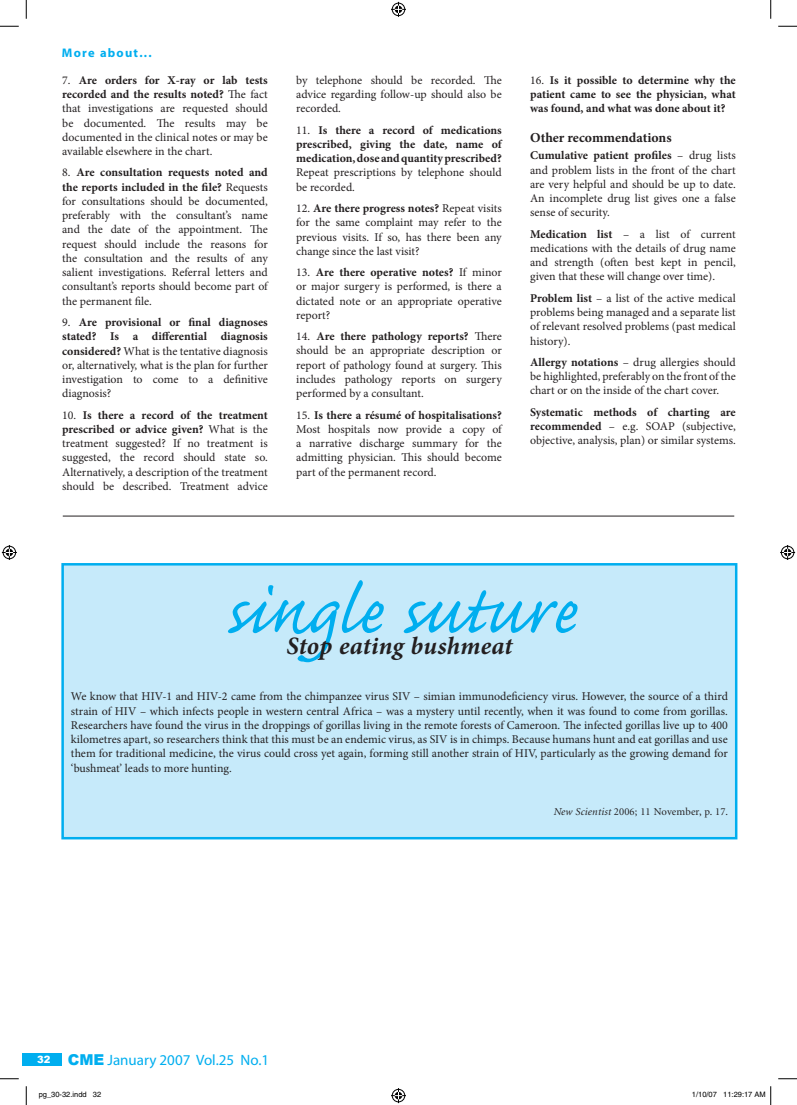
<style>
.page{position:relative;width:797px;height:1105px;background:#fff}
.page>*{position:absolute;margin:0;border:0;box-sizing:border-box;transform-origin:0 0}
.t1{font:87.5px "Caflisch Script Pro";letter-spacing:-.005em;color:#00aeef}
.t2{font:italic 700 25px "Minion Pro";letter-spacing:.01em;color:#231f20}
.t3{font:15px "Myriad";color:#00aeef}
.t4{font:700 13.75px "Minion Pro";color:#231f20}
.t5{font:700 12.5px "Myriad";letter-spacing:.1em;color:#00aeef}
.t6{font:11.88px/14.2px "Minion Pro";letter-spacing:-.005em;color:#231f20;text-align:justify}
.t7{font:700 11.88px/14.2px "Minion Pro";color:#231f20;text-align:justify}
.t8{font:10.62px "Minion";letter-spacing:.015em;color:#231f20}
.t9{font:900 10px "Arial";color:#fff}
.t10{font:7.5px "Helvetica";color:#000}
.s1{font-weight:700}
.s2{font-weight:400}
.s3{font-style:italic}
.s4{font-family:"Arial";font-weight:900}
</style>
<div class="page">
<div style="left:22px;top:1053px;width:40px;height:12px;background:#00aeef"></div>
<hr style="left:63px;top:516px;width:671px;height:1px;background:#231f20">
<div style="left:63px;top:564px;width:673px;height:274px;background:#c6eafa"></div>
<div style="left:61px;top:563px;width:676px;height:276px;border:2px solid #00aeef"></div>
<svg style="left:0;top:25px;width:19px;height:2px"></svg>
<svg style="left:778px;top:25px;width:19px;height:2px"></svg>
<svg style="left:0;top:1078px;width:19px;height:1px"></svg>
<svg style="left:778px;top:1078px;width:19px;height:1px"></svg>
<svg style="left:25px;top:0;width:2px;height:19px"></svg>
<svg style="left:25px;top:1086px;width:2px;height:19px"></svg>
<svg style="left:770px;top:0;width:1px;height:19px"></svg>
<svg style="left:391px;top:2px;width:15px;height:15px"></svg>
<svg style="left:391px;top:1088px;width:15px;height:15px"></svg>
<svg style="left:2px;top:545px;width:15px;height:15px"></svg>
<svg style="left:780px;top:545px;width:15px;height:15px"></svg>
<svg style="left:770px;top:1086px;width:1px;height:19px"></svg>
<p class="t5" style="left:62px;top:46px;width:91px">More about...</p>
<p class="t6" style="left:62px;top:73px;width:207px">7. <span class="s1">Are orders for X-ray or lab tests recorded and the results noted?</span> The fact that investigations are requested should be documented. The results may be documented in the clinical notes or may be available elsewhere in the chart.</p>
<p class="t6" style="left:62px;top:166px;width:207px">8. <span class="s1">Are consultation requests noted and the reports included in the file?</span> Requests for consultations should be documented, preferably with the consultant’s name and the date of the appointment. The request should include the reasons for the consultation and the results of any salient investigations. Referral letters and consultant’s reports should become part of the permanent file.</p>
<p class="t6" style="left:62px;top:315px;width:207px">9. <span class="s1">Are provisional or final diagnoses stated? Is a differential diagnosis considered?</span> What is the tentative diagnosis or, alternatively, what is the plan for further investigation to come to a definitive diagnosis?</p>
<p class="t6" style="left:62px;top:408px;width:207px">10. <span class="s1">Is there a record of the treatment prescribed or advice given?</span> What is the treatment suggested? If no treatment is suggested, the record should state so.<br>Alternatively, a description of the treatment should be described. Treatment advice</p>
<p class="t6" style="left:296px;top:73px;width:207px">by telephone should be recorded. The advice regarding follow-up should also be recorded.</p>
<p class="t7" style="left:296px;top:123px;width:207px"><span class="s2">11.</span> Is there a record of medications prescribed, giving the date, name of medication, dose and quantity prescribed?</p>
<p class="t6" style="left:296px;top:166px;width:207px">Repeat prescriptions by telephone should be recorded.</p>
<p class="t6" style="left:296px;top:201px;width:207px">12. <span class="s1">Are there progress notes?</span> Repeat visits for the same complaint may refer to the previous visits. If so, has there been any change since the last visit?</p>
<p class="t6" style="left:296px;top:265px;width:207px">13. <span class="s1">Are there operative notes?</span> If minor or major surgery is performed, is there a dictated note or an appropriate operative report?</p>
<p class="t6" style="left:296px;top:329px;width:207px">14. <span class="s1">Are there pathology reports?</span> There should be an appropriate description or report of pathology found at surgery. This includes pathology reports on surgery performed by a consultant.</p>
<p class="t6" style="left:296px;top:408px;width:207px">15. <span class="s1">Is there a résumé of hospitalisations?<br></span>Most hospitals now provide a copy of a narrative discharge summary for the admitting physician. This should become part of the permanent record.</p>
<p class="t7" style="left:530px;top:73px;width:207px"><span class="s2">16.</span> Is it possible to determine why the patient came to see the physician, what was found, and what was done about it?</p>
<p class="t4" style="left:530px;top:127px;width:143px">Other recommendations</p>
<p class="t6" style="left:530px;top:148px;width:207px"><span class="s1">Cumulative patient profiles</span> – drug lists and problem lists in the front of the chart are very helpful and should be up to date.<br>An incomplete drug list gives one a false sense of security.</p>
<p class="t6" style="left:530px;top:227px;width:207px"><span class="s1">Medication list</span> – a list of current medications with the details of drug name and strength (often best kept in pencil, given that these will change over time).</p>
<p class="t6" style="left:530px;top:291px;width:207px"><span class="s1">Problem list</span> – a list of the active medical problems being managed and a separate list of relevant resolved problems (past medical history).</p>
<p class="t6" style="left:530px;top:355px;width:207px"><span class="s1">Allergy notations</span> – drug allergies should be highlighted, preferably on the front of the chart or on the inside of the chart cover.</p>
<p class="t6" style="left:530px;top:405px;width:207px"><span class="s1">Systematic methods of charting are recommended</span> – e.g. SOAP (subjective, objective, analysis, plan) or similar systems.</p>
<h1 class="t1" style="left:224px;top:566px;width:355px">single suture</h1>
<h2 class="t2" style="left:286px;top:628px;width:228px">Stop eating bushmeat</h2>
<p class="t6" style="left:71px;top:689px;width:658px">We know that HIV-1 and HIV-2 came from the chimpanzee virus SIV – simian immunodeficiency virus. However, the source of a third strain of HIV – which infects people in western central Africa – was a mystery until recently, when it was found to come from gorillas.<br>Researchers have found the virus in the droppings of gorillas living in the remote forests of Cameroon. The infected gorillas live up to 400 kilometres apart, so researchers think that this must be an endemic virus, as SIV is in chimps. Because humans hunt and eat gorillas and use them for traditional medicine, the virus could cross yet again, forming still another strain of HIV, particularly as the growing demand for ‘bushmeat’ leads to more hunting.</p>
<p class="t8" style="left:553px;top:806px;width:176px"><span class="s3">New Scientist</span> 2006; 11 November, p. 17.</p>
<p class="t3" style="left:68px;top:1052px;width:203px"><span class="s4">CME</span> January 2007 Vol.25 No.1</p>
<p class="t9" style="left:37px;top:1054px;width:15px">32</p>
<p class="t10" style="left:39px;top:1090px;width:64px">pg_30-32.indd 32</p>
<p class="t10" style="left:692px;top:1090px;width:75px">1/10/07 11:29:17 AM</p>
</div>
